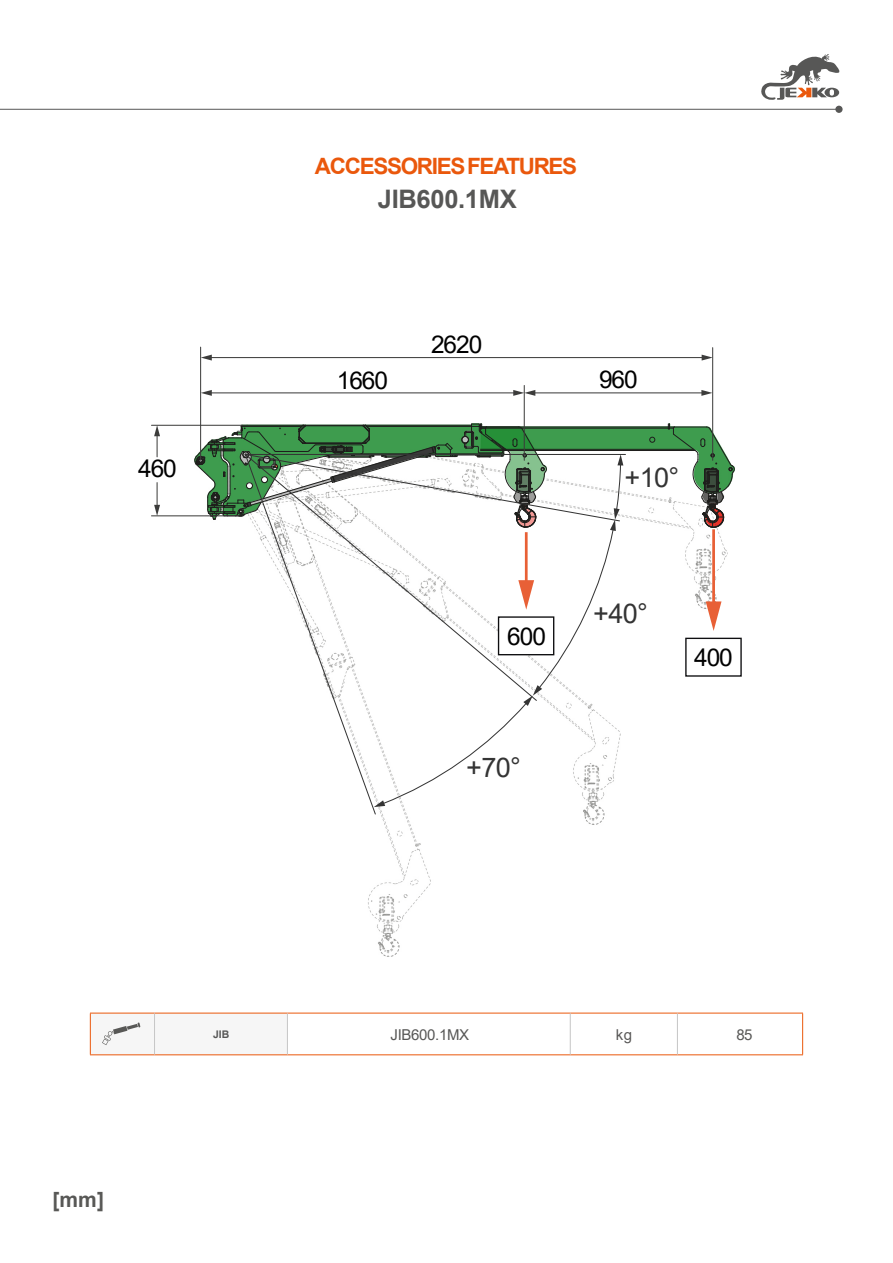
<style>
.page{position:relative;width:893px;height:1263px;background:#fff}
.page>*{position:absolute;margin:0;border:0;box-sizing:border-box;transform-origin:0 0}
.t1{font:27.15px "Arial";color:#343434}
.t2{font:700 25.5px "Arial";letter-spacing:-.01em;color:#575756}
.t3{font:24.45px "Arial";letter-spacing:-.045em;color:#000}
.t4{font:700 22.5px "Arial";letter-spacing:-.06em;color:#ea580c}
.t5{font:700 21px "Arial";color:#585856}
.t6{font:15px "Arial";letter-spacing:-.02em;color:#575756}
.t7{font:15px "Arial";color:#595857}
.t8{font:700 10.5px "Arial";color:#575756}
</style>
<div class="page">
<svg style="left:835px;top:106px;width:8px;height:7px"></svg>
<svg style="left:0;top:54px;width:843px;height:56px"></svg>
<svg style="left:90px;top:1013px;width:713px;height:42px"></svg>
<img style="left:368px;top:424px;width:359px;height:532px">
<hr style="left:504px;top:450px;width:191px;height:1px;background:#1e1e1c">
<svg style="left:650px;top:437px;width:5px;height:5px"></svg>
<hr style="left:480px;top:427px;width:188px;height:1px;background:#1e1e1c">
<hr style="left:504px;top:449px;width:190px;height:1px;background:#1e1e1c">
<svg style="left:668px;top:424px;width:67px;height:104px"></svg>
<hr style="left:480px;top:428px;width:188px;height:1px;background:#1e1e1c">
<hr style="left:246px;top:454px;width:379px;height:1px;background:#343434">
<hr style="left:712px;top:529px;width:3px;height:78px;background:#e86036">
<svg style="left:706px;top:601px;width:15px;height:30px"></svg>
<div style="left:685px;top:638px;width:57px;height:39px;border:1px solid #0e0e10"></div>
<svg style="left:194px;top:424px;width:429px;height:383px"></svg>
<hr style="left:200px;top:347px;width:1px;height:113px;background:#3c3c3b">
<hr style="left:151px;top:515px;width:88px;height:1px;background:#3c3c3b">
<hr style="left:151px;top:425px;width:91px;height:1px;background:#3c3c3b">
<hr style="left:524px;top:385px;width:1px;height:75px;background:#3c3c3b">
<hr style="left:712px;top:348px;width:1px;height:112px;background:#3c3c3b">
<hr style="left:533px;top:392px;width:170px;height:1px;background:#3c3c3b">
<svg style="left:701px;top:390px;width:11px;height:6px"></svg>
<hr style="left:210px;top:392px;width:305px;height:1px;background:#3c3c3b">
<svg style="left:201px;top:390px;width:11px;height:6px"></svg>
<svg style="left:513px;top:390px;width:22px;height:6px"></svg>
<hr style="left:210px;top:357px;width:494px;height:1px;background:#3c3c3b">
<svg style="left:201px;top:355px;width:11px;height:6px"></svg>
<svg style="left:702px;top:355px;width:11px;height:6px"></svg>
<svg style="left:151px;top:425px;width:28px;height:91px"></svg>
<p class="t3" style="left:138px;top:459px;width:40px">460</p>
<p class="t4" style="left:315px;top:158px;width:264px">ACCESSORIESFEATURES</p>
<p class="t2" style="left:378px;top:190px;width:140px">JIB600.1MX</p>
<p class="t3" style="left:337px;top:371px;width:53px">1660</p>
<p class="t3" style="left:431px;top:335px;width:53px">2620</p>
<p class="t3" style="left:507px;top:627px;width:40px">600</p>
<p class="t1" style="left:466px;top:757px;width:56px">+70°</p>
<p class="t3" style="left:599px;top:370px;width:40px">960</p>
<p class="t1" style="left:624px;top:467px;width:56px">+10°</p>
<p class="t1" style="left:593px;top:603px;width:56px">+40°</p>
<p class="t3" style="left:694px;top:648px;width:40px">400</p>
<p class="t5" style="left:52px;top:1192px;width:53px">[mm]</p>
<p class="t8" style="left:213px;top:1030px;width:18px">JIB</p>
<p class="t6" style="left:390px;top:1029px;width:80px">JIB600.1MX</p>
<p class="t7" style="left:616px;top:1029px;width:18px">kg</p>
<p class="t6" style="left:736px;top:1029px;width:18px">85</p>
</div>
